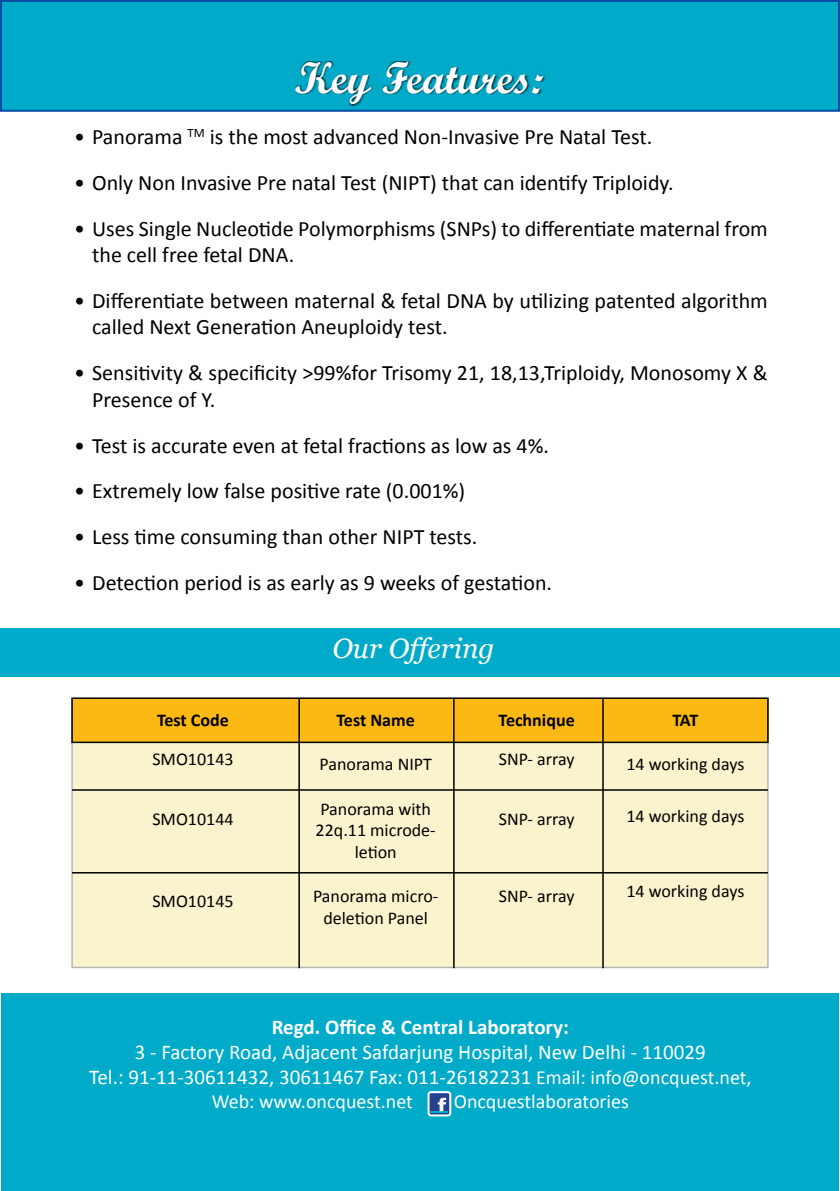
<style>
.page{position:relative;width:840px;height:1191px;background:#fff}
.page>*{position:absolute;margin:0;border:0;box-sizing:border-box;transform-origin:0 0}
.t1{font:44px "Script MT Bold";color:#fff}
.t2{font:italic 28px "Georgia";color:#fff}
.t3{font:22px/26.4px "Calibri";color:#000}
.t4{font:21px/25.2px "Calibri";color:#fff;text-align:center}
.t5{font:700 21px "Calibri";color:#fff}
.t6{font:20px "Calibri";color:#fff}
.t7{font:18px/21.6px "Calibri";color:#000;text-align:center}
.t8{font:700 18px "Calibri";color:#000}
.s1{font-size:20px}
</style>
<div class="page">
<div style="left:1px;top:1px;width:837px;height:110px;background:#00abca"></div>
<div style="left:0;top:0;width:839px;height:112px;border:2px solid #034ea2"></div>
<div style="left:295px;top:62px;width:250px;height:44px;background:#000;opacity:.75"></div>
<div style="left:1px;top:994px;width:837px;height:197px;background:#00abca"></div>
<div style="left:428px;top:1092px;width:22px;height:23px;background:#25408f;border-radius:2px"></div>
<div style="left:427px;top:1091px;width:24px;height:25px;border:2px solid #fff;border-radius:2px"></div>
<svg style="left:430px;top:1097px;width:18px;height:16px"></svg>
<div style="left:72px;top:699px;width:695px;height:268px;background:#faf4ce"></div>
<hr style="left:72px;top:789px;width:695px;height:1px;background:#000">
<hr style="left:72px;top:872px;width:695px;height:1px;background:#000">
<div style="left:72px;top:698px;width:695px;height:44px;background:#fdb913"></div>
<div style="left:71px;top:697px;width:697px;height:46px;border:2px solid #000"></div>
<hr style="left:298px;top:699px;width:2px;height:269px;background:#000">
<hr style="left:453px;top:699px;width:1px;height:269px;background:#000">
<hr style="left:602px;top:698px;width:1px;height:270px;background:#000">
<div style="left:0;top:627px;width:839px;height:49px;background:#00abca"></div>
<h1 class="t1" style="left:294px;top:51px;width:250px">Key Features:</h1>
<p class="t3" style="left:74px;top:122px;width:579px">• Panorama <sup>TM</sup> is the most advanced Non-Invasive Pre Natal Test.</p>
<p class="t3" style="left:74px;top:168px;width:600px">• Only Non Invasive Pre natal Test (NIPT) that can identify Triploidy.</p>
<p class="t3" style="left:92px;top:214px;width:677px;text-indent:-18px">• Uses Single Nucleotide Polymorphisms (SNPs) to differentiate maternal from the cell free fetal DNA.</p>
<p class="t3" style="left:92px;top:286px;width:677px;text-indent:-18px">• Differentiate between maternal &amp; fetal DNA by utilizing patented algorithm called Next Generation Aneuploidy test.</p>
<p class="t3" style="left:92px;top:359px;width:677px;text-indent:-18px">• Sensitivity &amp; specificity &gt;99%for Trisomy 21, 18,13,Triploidy, Monosomy X &amp;<br>Presence of Y.</p>
<p class="t3" style="left:74px;top:431px;width:476px">• Test is accurate even at fetal fractions as low as 4%.</p>
<p class="t3" style="left:74px;top:477px;width:392px">• Extremely low false positive rate (0.001%)</p>
<p class="t3" style="left:74px;top:523px;width:404px">• Less time consuming than other NIPT tests.</p>
<p class="t3" style="left:74px;top:568px;width:479px">• Detection period is as early as 9 weeks of gestation.</p>
<p class="t2" style="left:332px;top:632px;width:164px">Our Offering</p>
<p class="t8" style="left:157px;top:709px;width:73px">Test Code</p>
<p class="t7" style="left:152px;top:747px;width:83px">SMO10143</p>
<p class="t7" style="left:152px;top:807px;width:83px">SMO10144</p>
<p class="t7" style="left:152px;top:889px;width:83px">SMO10145</p>
<p class="t8" style="left:336px;top:709px;width:80px">Test Name</p>
<p class="t7" style="left:319px;top:752px;width:114px">Panorama NIPT</p>
<p class="t7" style="left:315px;top:797px;width:122px">Panorama with<br>22q.11 microde&shy;letion</p>
<p class="t7" style="left:313px;top:884px;width:127px">Panorama micro&shy;deletion Panel</p>
<p class="t8" style="left:498px;top:709px;width:78px">Technique</p>
<p class="t7" style="left:498px;top:747px;width:77px">SNP- array</p>
<p class="t7" style="left:498px;top:807px;width:77px">SNP- array</p>
<p class="t7" style="left:498px;top:884px;width:77px">SNP- array</p>
<p class="t8" style="left:672px;top:709px;width:27px">TAT</p>
<p class="t7" style="left:626px;top:752px;width:119px">14 working days</p>
<p class="t7" style="left:626px;top:805px;width:119px">14 working days</p>
<p class="t7" style="left:626px;top:879px;width:119px">14 working days</p>
<p class="t5" style="left:271px;top:1013px;width:298px">Regd. Office &amp; Central Laboratory:</p>
<p class="t4" style="left:89px;top:1038px;width:663px">3 - Factory Road, Adjacent Safdarjung Hospital, New Delhi - 110029<br>Tel.: 91-11-30611432, 30611467 Fax: 011-26182231 <span class="s1">Email: info@oncquest.net,</span></p>
<p class="t6" style="left:212px;top:1089px;width:203px">Web: www.oncquest.net</p>
<p class="t6" style="left:453px;top:1089px;width:177px">Oncquestlaboratories</p>
</div>
